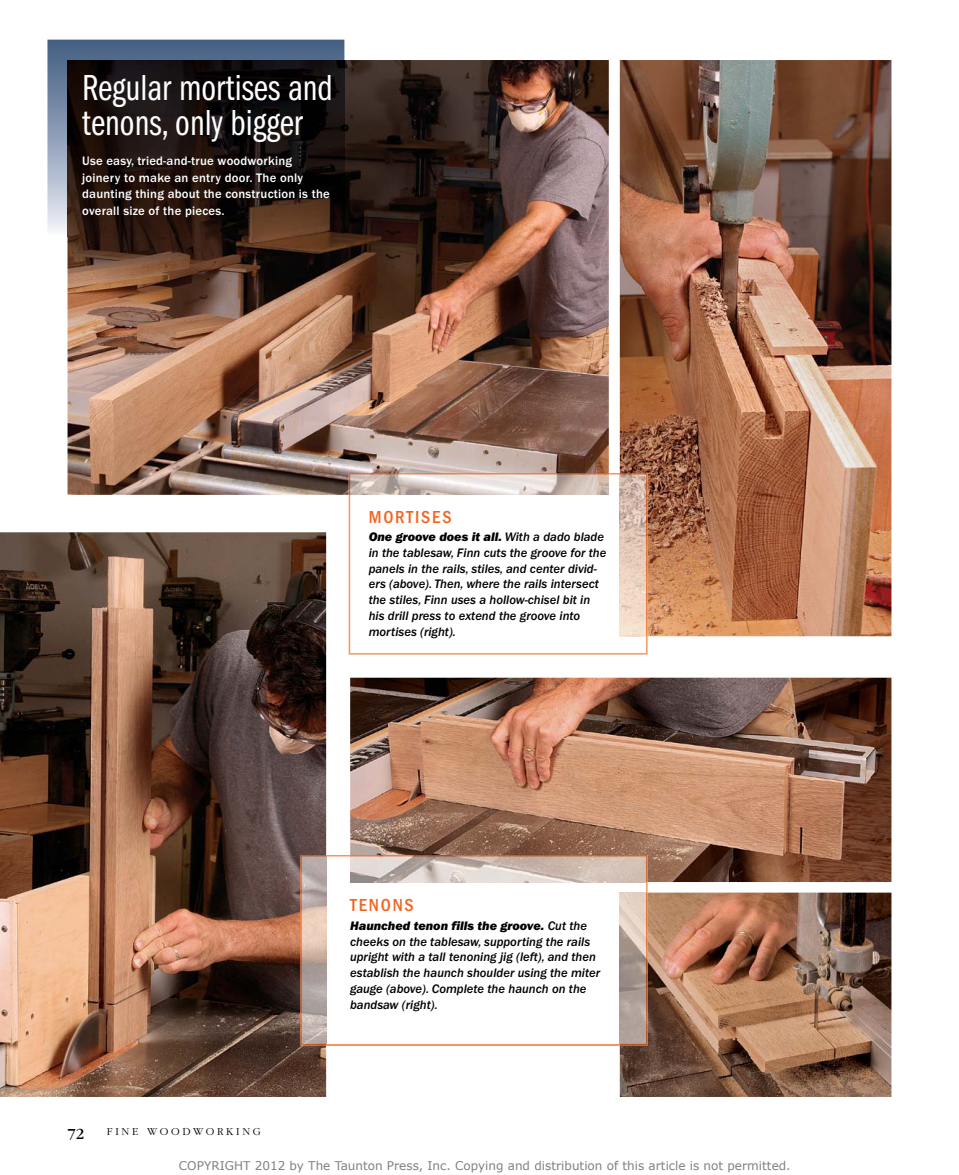
<style>
.page{position:relative;width:959px;height:1175px;background:#fff}
.page>*{position:absolute;margin:0;border:0;box-sizing:border-box;transform-origin:0 0}
.t1{font:37.5px/34.5px "ITC Franklin Gothic Std Bk Cp";color:#fff}
.t2{font:500 condensed 18px "ITC Franklin Gothic Std";letter-spacing:.1em;color:#f26521}
.t3{font:16.05px "ITC Garamond Std";color:#000}
.t4{font:12.75px/15.8px "ITC Franklin Gothic Std Med It";color:#000}
.t5{font:500 12.75px/16.5px "ITC Franklin Gothic Std";letter-spacing:.015em;color:#fff}
.t6{font:12.75px "ITC Franklin Gothic Std Hvy It";color:#000}
.t7{font:12px "Verdana";color:#808080}
.t8{font:300 11.1px "ITC Garamond Std";letter-spacing:.24em;color:#000}
.s1{font-family:"ITC Franklin Gothic Std Med It"}
</style>
<div class="page">
<img style="left:68px;top:60px;width:541px;height:435px">
<img style="left:620px;top:60px;width:271px;height:576px">
<img style="left:0;top:532px;width:326px;height:564px">
<img style="left:350px;top:677px;width:541px;height:205px">
<img style="left:620px;top:892px;width:271px;height:204px">
<svg style="left:47px;top:40px;width:297px;height:196px;background:#697e9a"></svg>
<img style="left:68px;top:60px;width:276px;height:176px">
<svg style="left:348px;top:473px;width:299px;height:181px"></svg>
<img style="left:348px;top:473px;width:261px;height:22px">
<img style="left:620px;top:473px;width:27px;height:163px">
<svg style="left:326px;top:856px;width:320px;height:187px"></svg>
<svg style="left:326px;top:855px;width:24px;height:1px"></svg>
<img style="left:300px;top:855px;width:26px;height:190px">
<img style="left:350px;top:855px;width:297px;height:27px">
<img style="left:620px;top:892px;width:27px;height:153px">
<hr style="left:326px;top:1043px;width:294px;height:2px;background:#f7955f">
<h1 class="t1" style="left:82px;top:71px;width:252px">Regular mortises and tenons, only bigger</h1>
<p class="t5" style="left:82px;top:153px;width:249px">Use easy, tried-and-true woodworking joinery to make an entry door. The only daunting thing about the construction is the overall size of the pieces.</p>
<h2 class="t2" style="left:369px;top:506px;width:84px">MORTISES</h2>
<p class="t6" style="left:369px;top:529px;width:237px">One groove does it all. <span class="s1">With a dado blade</span></p>
<p class="t4" style="left:369px;top:545px;width:239px">in the tablesaw, Finn cuts the groove for the panels in the rails, stiles, and center divid&shy;ers (above). Then, where the rails intersect the stiles, Finn uses a hollow-chisel bit in his drill press to extend the groove into mortises (right).</p>
<h2 class="t2" style="left:350px;top:894px;width:65px">TENONS</h2>
<p class="t6" style="left:350px;top:918px;width:238px">Haunched tenon fills the groove. <span class="s1">Cut the</span></p>
<p class="t4" style="left:350px;top:933px;width:252px">cheeks on the tablesaw, supporting the rails upright with a tall tenoning jig (left), and then establish the haunch shoulder using the miter gauge (above). Complete the haunch on the bandsaw (right).</p>
<p class="t3" style="left:68px;top:1124px;width:18px">72</p>
<p class="t8" style="left:107px;top:1125px;width:155px">FINE WOODWORKING</p>
<p class="t7" style="left:179px;top:1158px;width:613px">COPYRIGHT 2012 by The Taunton Press, Inc. Copying and distribution of this article is not permitted.</p>
</div>
